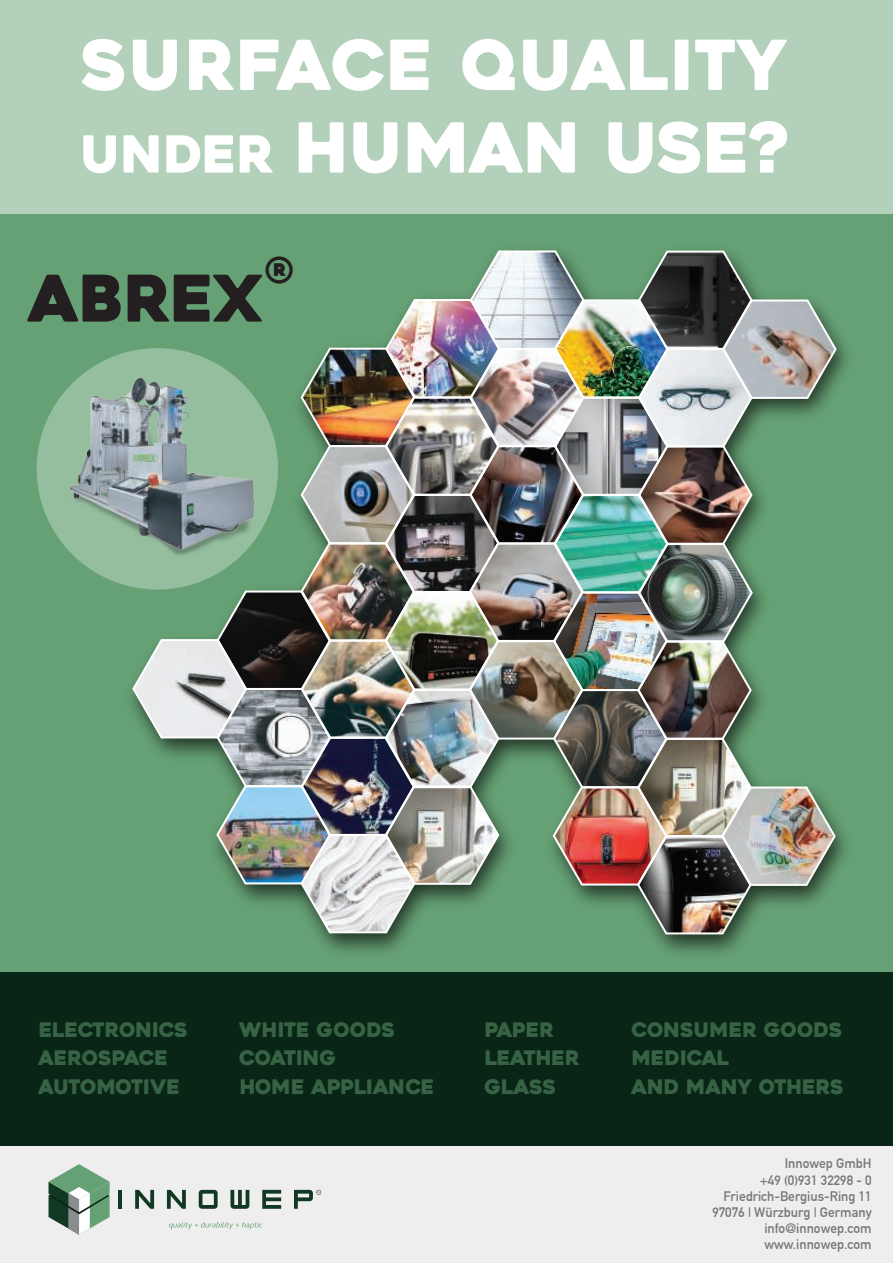
<style>
.page{position:relative;width:893px;height:1263px;background:#fff}
.page>*{position:absolute;margin:0;border:0;box-sizing:border-box;transform-origin:0 0}
.t1{font:68.85px/82.7px "Heavitas";color:#fff}
.t2{font:64.2px "Heavitas";color:#231f20}
.t3{font:36.15px "Heavitas";color:#231f20}
.t4{font:19.95px/28.5px "Heavitas";color:#66a175}
.t5{font:700 13.5px/16.2px "DIN Alternate";color:#57585a;text-align:right}
.s1{font-size:51px}
</style>
<div class="page">
<div style="left:0;top:1146px;width:893px;height:117px;background:#eee"></div>
<div style="left:0;top:214px;width:893px;height:759px;background:#66a175"></div>
<div style="left:0;top:972px;width:893px;height:174px;background:#092515"></div>
<div style="left:0;top:0;width:893px;height:214px;background:#b2d0ba"></div>
<img style="left:40px;top:359px;width:75px;height:207px">
<img style="left:115px;top:333px;width:733px;height:621px">
<img style="left:132px;top:250px;width:705px;height:684px">
<hr style="left:119px;top:1190px;width:3px;height:19px;background:#113822">
<svg style="left:135px;top:1190px;width:19px;height:19px"></svg>
<svg style="left:167px;top:1190px;width:19px;height:19px"></svg>
<svg style="left:199px;top:1190px;width:19px;height:19px"></svg>
<svg style="left:230px;top:1190px;width:19px;height:19px"></svg>
<svg style="left:262px;top:1190px;width:19px;height:19px"></svg>
<svg style="left:294px;top:1190px;width:27px;height:19px"></svg>
<svg style="left:169px;top:1222px;width:94px;height:7px"></svg>
<svg style="left:49px;top:1164px;width:61px;height:71px"></svg>
<h1 class="t1" style="left:81px;top:25px;width:711px">SURFACE QUALITY<br><span class="s1">UNDER</span> HUMAN USE?</h1>
<h3 class="t3" style="left:265px;top:249px;width:30px">®</h3>
<h2 class="t2" style="left:29px;top:262px;width:235px">ABREX</h2>
<p class="t4" style="left:39px;top:1015px;width:150px">ELECTRONICS<br>AEROSPACE<br>AUTOMOTIVE</p>
<p class="t4" style="left:631px;top:1015px;width:214px">CONSUMER GOODS<br>MEDICAL<br>AND MANY OTHERS</p>
<p class="t4" style="left:239px;top:1015px;width:197px">WHITE GOODS<br>COATING<br>HOME APPLIANCE</p>
<p class="t4" style="left:484px;top:1015px;width:97px">PAPER<br>LEATHER<br>GLASS</p>
<p class="t5" style="left:712px;top:1157px;width:161px">Innowep GmbH<br>+49 (0)931 32298 - 0<br>Friedrich-Bergius-Ring 11<br>97076 | Würzburg | Germany info@innowep.com www.innowep.com</p>
</div>
